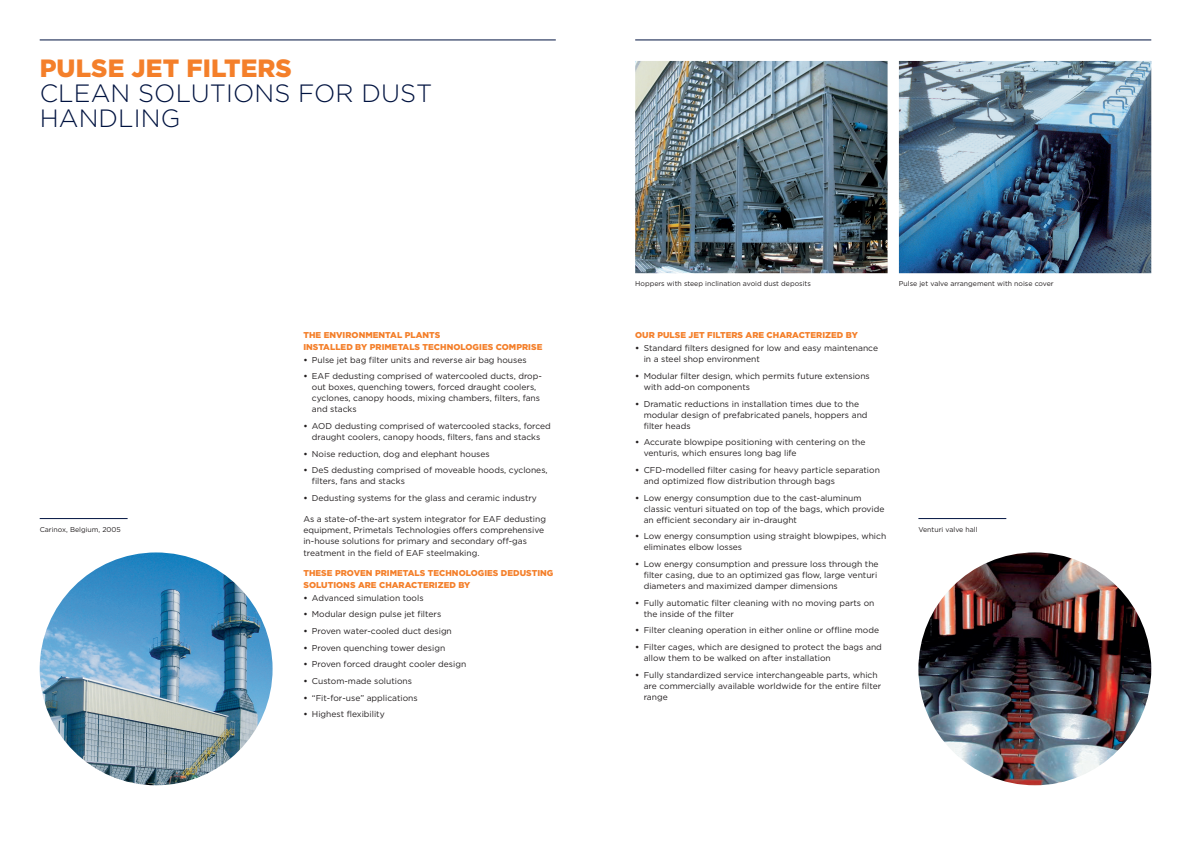
<style>
.page{position:relative;width:1191px;height:842px;background:#fff}
.page>*{position:absolute;margin:0;border:0;box-sizing:border-box;transform-origin:0 0}
._01__Headline_-_Light_-_25pt_-_orange{font:300 25px/25px "Gotham";letter-spacing:.005em;color:#001340}
._01__Copy_-_Book_-_8_5_pt_-_black{font:8.5px/11px "Gotham";color:#231f20}
._02__Subhead_-_Bold_-_8_5pt_-_orange{font:900 8.5px "Gotham";letter-spacing:.005em;color:#f47f2a}
._06__Copy_-_Book_-_7pt_-_black{font:7px "Gotham";color:#231f20}
.s1{font-weight:900;color:#f47f2a}
.s2{font-weight:700}
</style>
<div class="page">
<img style="left:40px;top:552px;width:232px;height:233px;border-radius:116px">
<hr style="left:40px;top:518px;width:88px;height:1px;background:#001340">
<hr style="left:40px;top:40px;width:516px;height:1px;background:#001340">
<img style="left:635px;top:61px;width:252px;height:212px">
<img style="left:899px;top:61px;width:252px;height:212px">
<img style="left:918px;top:552px;width:233px;height:233px;border-radius:116px">
<hr style="left:918px;top:518px;width:88px;height:1px;background:#001340">
<hr style="left:635px;top:40px;width:516px;height:1px;background:#001340">
<p class="_01__Headline_-_Light_-_25pt_-_orange" style="left:40px;top:55px;width:394px"><span class="s1">PULSE JET FILTERS<br></span>CLEAN SOLUTIONS FOR DUST<br>HANDLING</p>
<p class="_06__Copy_-_Book_-_7pt_-_black" style="left:40px;top:525px;width:83px">Carinox, Belgium, 2005</p>
<p class="_02__Subhead_-_Bold_-_8_5pt_-_orange" style="left:303px;top:329px;width:138px">THE ENVIRONMENTAL PLANTS</p>
<p class="_02__Subhead_-_Bold_-_8_5pt_-_orange" style="left:303px;top:341px;width:240px">INSTALLED BY PRIMETALS TECHNOLOGIES COMPRISE</p>
<p class="_01__Copy_-_Book_-_8_5_pt_-_black" style="left:303px;top:354px;width:225px"><span class="s2">•</span> Pulse jet bag filter units and reverse air bag houses</p>
<p class="_01__Copy_-_Book_-_8_5_pt_-_black" style="left:312px;top:370px;width:231px;text-indent:-9px"><span class="s2">•</span> EAF dedusting comprised of watercooled ducts, drop&shy;out boxes, quenching towers, forced draught coolers, cyclones, canopy hoods, mixing chambers, filters, fans and stacks</p>
<p class="_01__Copy_-_Book_-_8_5_pt_-_black" style="left:303px;top:420px;width:249px;text-align:center"><span class="s2">•</span> AOD dedusting comprised of watercooled stacks, forced draught coolers, canopy hoods, filters, fans and stacks</p>
<p class="_01__Copy_-_Book_-_8_5_pt_-_black" style="left:303px;top:448px;width:188px"><span class="s2">•</span> Noise reduction, dog and elephant houses</p>
<p class="_01__Copy_-_Book_-_8_5_pt_-_black" style="left:312px;top:464px;width:237px;text-indent:-9px"><span class="s2">•</span> DeS dedusting comprised of moveable hoods, cyclones, filters, fans and stacks</p>
<p class="_01__Copy_-_Book_-_8_5_pt_-_black" style="left:303px;top:492px;width:235px"><span class="s2">•</span> Dedusting systems for the glass and ceramic industry</p>
<p class="_01__Copy_-_Book_-_8_5_pt_-_black" style="left:303px;top:513px;width:244px;line-height:11.3px">As a state-of-the-art system integrator for EAF dedusting equipment, Primetals Technologies offers comprehensive in-house solutions for primary and secondary off-gas treatment in the field of EAF steelmaking.</p>
<p class="_02__Subhead_-_Bold_-_8_5pt_-_orange" style="left:303px;top:567px;width:251px">THESE PROVEN PRIMETALS TECHNOLOGIES DEDUSTING</p>
<p class="_02__Subhead_-_Bold_-_8_5pt_-_orange" style="left:303px;top:579px;width:168px">SOLUTIONS ARE CHARACTERIZED BY</p>
<p class="_01__Copy_-_Book_-_8_5_pt_-_black" style="left:303px;top:592px;width:122px"><span class="s2">•</span> Advanced simulation tools</p>
<p class="_01__Copy_-_Book_-_8_5_pt_-_black" style="left:303px;top:609px;width:139px"><span class="s2">•</span> Modular design pulse jet filters</p>
<p class="_01__Copy_-_Book_-_8_5_pt_-_black" style="left:303px;top:625px;width:150px"><span class="s2">•</span> Proven water-cooled duct design</p>
<p class="_01__Copy_-_Book_-_8_5_pt_-_black" style="left:303px;top:642px;width:143px"><span class="s2">•</span> Proven quenching tower design</p>
<p class="_01__Copy_-_Book_-_8_5_pt_-_black" style="left:303px;top:659px;width:164px"><span class="s2">•</span> Proven forced draught cooler design</p>
<p class="_01__Copy_-_Book_-_8_5_pt_-_black" style="left:303px;top:675px;width:110px"><span class="s2">•</span> Custom-made solutions</p>
<p class="_01__Copy_-_Book_-_8_5_pt_-_black" style="left:303px;top:692px;width:116px"><span class="s2">•</span> “Fit-for-use” applications</p>
<p class="_01__Copy_-_Book_-_8_5_pt_-_black" style="left:303px;top:709px;width:83px"><span class="s2">•</span> Highest flexibility</p>
<p class="_06__Copy_-_Book_-_7pt_-_black" style="left:635px;top:279px;width:177px">Hoppers with steep inclination avoid dust deposits</p>
<p class="_06__Copy_-_Book_-_7pt_-_black" style="left:899px;top:279px;width:156px">Pulse jet valve arrangement with noise cover</p>
<p class="_02__Subhead_-_Bold_-_8_5pt_-_orange" style="left:635px;top:329px;width:224px">OUR PULSE JET FILTERS ARE CHARACTERIZED BY</p>
<p class="_01__Copy_-_Book_-_8_5_pt_-_black" style="left:643px;top:342px;width:236px;text-indent:-9px"><span class="s2">•</span> Standard filters designed for low and easy maintenance in a steel shop environment</p>
<p class="_01__Copy_-_Book_-_8_5_pt_-_black" style="left:643px;top:370px;width:228px;text-indent:-9px"><span class="s2">•</span> Modular filter design, which permits future extensions with add-on components</p>
<p class="_01__Copy_-_Book_-_8_5_pt_-_black" style="left:643px;top:398px;width:225px;text-indent:-9px"><span class="s2">•</span> Dramatic reductions in installation times due to the modular design of prefabricated panels, hoppers and filter heads</p>
<p class="_01__Copy_-_Book_-_8_5_pt_-_black" style="left:643px;top:436px;width:223px;text-indent:-9px"><span class="s2">•</span> Accurate blowpipe positioning with centering on the venturis, which ensures long bag life</p>
<p class="_01__Copy_-_Book_-_8_5_pt_-_black" style="left:643px;top:464px;width:238px;text-indent:-9px"><span class="s2">•</span> CFD-modelled filter casing for heavy particle separation and optimized flow distribution through bags</p>
<p class="_01__Copy_-_Book_-_8_5_pt_-_black" style="left:643px;top:492px;width:242px;text-indent:-9px"><span class="s2">•</span> Low energy consumption due to the cast-aluminum classic venturi situated on top of the bags, which provide an efficient secondary air in-draught</p>
<p class="_01__Copy_-_Book_-_8_5_pt_-_black" style="left:643px;top:530px;width:244px;text-indent:-9px"><span class="s2">•</span> Low energy consumption using straight blowpipes, which eliminates elbow losses</p>
<p class="_01__Copy_-_Book_-_8_5_pt_-_black" style="left:643px;top:558px;width:236px;text-indent:-9px"><span class="s2">•</span> Low energy consumption and pressure loss through the filter casing, due to an optimized gas flow, large venturi diameters and maximized damper dimensions</p>
<p class="_01__Copy_-_Book_-_8_5_pt_-_black" style="left:643px;top:597px;width:232px;text-indent:-9px"><span class="s2">•</span> Fully automatic filter cleaning with no moving parts on the inside of the filter</p>
<p class="_01__Copy_-_Book_-_8_5_pt_-_black" style="left:635px;top:624px;width:245px"><span class="s2">•</span> Filter cleaning operation in either online or offline mode</p>
<p class="_01__Copy_-_Book_-_8_5_pt_-_black" style="left:643px;top:641px;width:240px;text-indent:-9px"><span class="s2">•</span> Filter cages, which are designed to protect the bags and allow them to be walked on after installation</p>
<p class="_01__Copy_-_Book_-_8_5_pt_-_black" style="left:643px;top:669px;width:239px;text-indent:-9px"><span class="s2">•</span> Fully standardized service interchangeable parts, which are commercially available worldwide for the entire filter range</p>
<p class="_06__Copy_-_Book_-_7pt_-_black" style="left:918px;top:525px;width:61px">Venturi valve hall</p>
</div>
